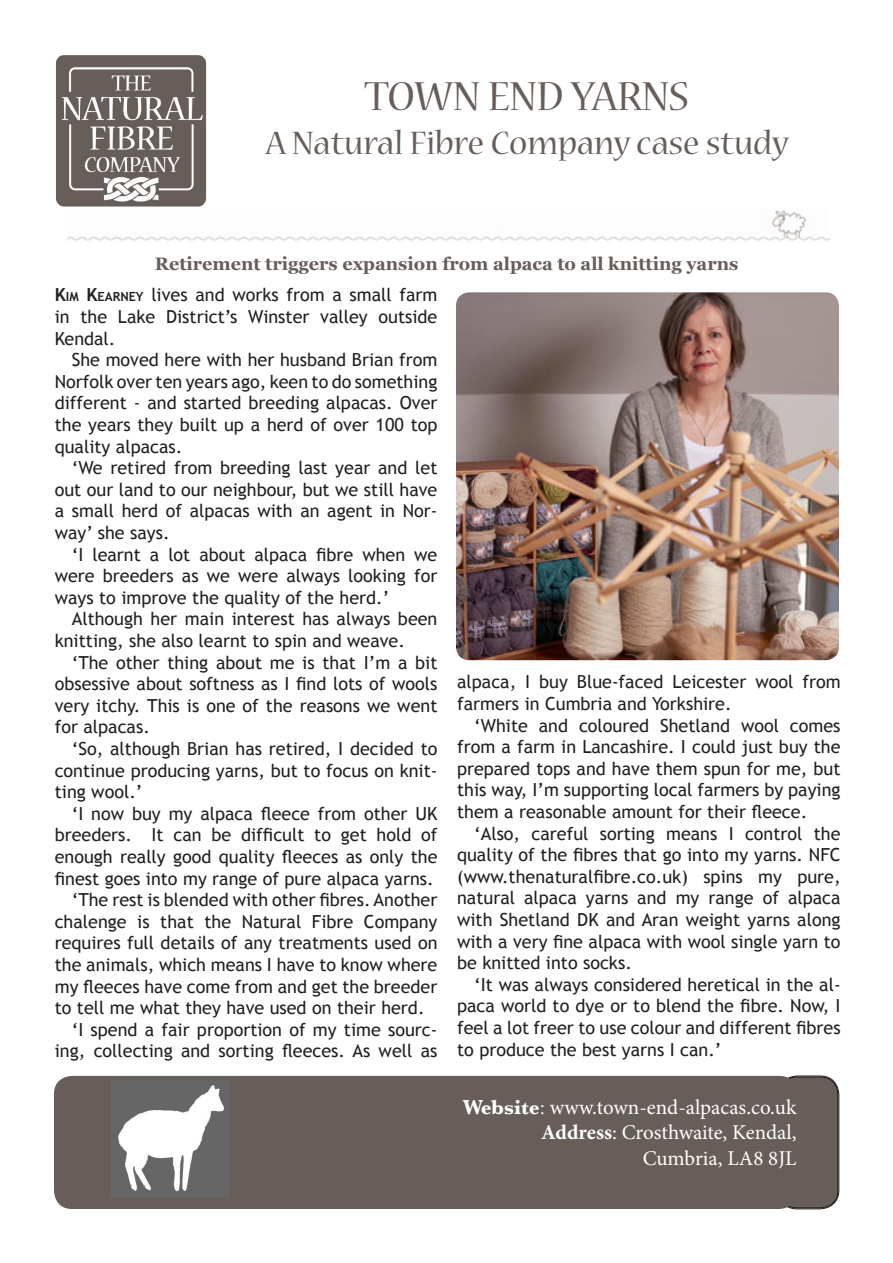
<style>
.page{position:relative;width:893px;height:1263px;background:#fff}
.page>*{position:absolute;margin:0;border:0;box-sizing:border-box;transform-origin:0 0}
.t1{font:45px "Nueva Std";color:#675e5a}
.t2{font:36px "Nueva Std";color:#675e5a}
.t3{font:21px "Minion Pro";color:#fff}
.t4{font:18px/21.6px "Trebuchet MS";color:#231f20;text-align:justify}
.t5{font:700 18px "Georgia";color:#675e5a}
.s1{font-weight:700}
.s2{font-weight:700;font-size:12.6px}
.s3{font-family:"Baskerville";font-weight:700}
.s4{font-family:"Baskerville"}
</style>
<div class="page">
<div style="left:779px;top:1076px;width:59px;height:132px;background:#675e5a;border-radius:18px"></div>
<div style="left:779px;top:1076px;width:59px;height:132px;border:1px solid #231f20;border-radius:18px"></div>
<div style="left:54px;top:1076px;width:743px;height:133px;background:#675e5a;border-radius:18px"></div>
<img style="left:456px;top:292px;width:383px;height:368px">
<img style="left:56px;top:55px;width:151px;height:152px">
<img style="left:111px;top:1080px;width:119px;height:117px">
<img style="left:67px;top:210px;width:763px;height:31px">
<p class="t1" style="left:364px;top:76px;width:326px">TOWN END YARNS</p>
<p class="t2" style="left:266px;top:126px;width:524px">A Natural Fibre Company case study</p>
<p class="t5" style="left:155px;top:250px;width:585px">Retirement triggers expansion from alpaca to all knitting yarns</p>
<p class="t4" style="left:55px;top:284px;width:384px"><span class="s1">K</span><span class="s2">IM</span> <span class="s1">K</span><span class="s2">EARNEY</span> lives and works from a small farm in the Lake District’s Winster valley outside Kendal.</p>
<p class="t4" style="left:55px;top:349px;width:384px;text-indent:17px">She moved here with her husband Brian from Norfolk over ten years ago, keen to do something different - and started breeding alpacas. Over the years they built up a herd of over 100 top quality alpacas.</p>
<p class="t4" style="left:55px;top:457px;width:384px;text-indent:17px">‘We retired from breeding last year and let out our land to our neighbour, but we still have a small herd of alpacas with an agent in Nor&shy;way’ she says.</p>
<p class="t4" style="left:55px;top:544px;width:384px;text-indent:17px">‘I learnt a lot about alpaca fibre when we were breeders as we were always looking for ways to improve the quality of the herd.’</p>
<p class="t4" style="left:55px;top:608px;width:384px;text-indent:17px">Although her main interest has always been knitting, she also learnt to spin and weave.</p>
<p class="t4" style="left:55px;top:652px;width:384px;text-indent:17px">‘The other thing about me is that I’m a bit obsessive about softness as I find lots of wools very itchy. This is one of the reasons we went for alpacas.</p>
<p class="t4" style="left:55px;top:738px;width:384px;text-indent:17px">‘So, although Brian has retired, I decided to continue producing yarns, but to focus on knit&shy;ting wool.’</p>
<p class="t4" style="left:55px;top:803px;width:384px;text-indent:17px">‘I now buy my alpaca fleece from other UK breeders. It can be difficult to get hold of enough really good quality fleeces as only the finest goes into my range of pure alpaca yarns.</p>
<p class="t4" style="left:55px;top:889px;width:384px;text-indent:17px">‘The rest is blended with other fibres. Another chalenge is that the Natural Fibre Company requires full details of any treatments used on the animals, which means I have to know where my fleeces have come from and get the breeder to tell me what they have used on their herd.</p>
<p class="t4" style="left:55px;top:1019px;width:384px;text-align:right">‘I spend a fair proportion of my time sourc&shy;ing, collecting and sorting fleeces. As well as</p>
<p class="t4" style="left:457px;top:671px;width:385px">alpaca, I buy Blue-faced Leicester wool from farmers in Cumbria and Yorkshire.</p>
<p class="t4" style="left:457px;top:715px;width:385px;text-indent:17px">‘White and coloured Shetland wool comes from a farm in Lancashire. I could just buy the prepared tops and have them spun for me, but this way, I’m supporting local farmers by paying them a reasonable amount for their fleece.</p>
<p class="t4" style="left:457px;top:823px;width:385px;text-indent:17px">‘Also, careful sorting means I control the quality of the fibres that go into my yarns. NFC (www.thenaturalfibre.co.uk) spins my pure, natural alpaca yarns and my range of alpaca with Shetland DK and Aran weight yarns along with a very fine alpaca with wool single yarn to be knitted into socks.</p>
<p class="t4" style="left:457px;top:974px;width:385px;text-indent:17px">‘It was always considered heretical in the al&shy;paca world to dye or to blend the fibre. Now, I feel a lot freer to use colour and different fibres to produce the best yarns I can.’</p>
<p class="t3" style="left:463px;top:1093px;width:335px"><span class="s3">Website</span><span class="s4">:</span> www.town-end-alpacas.co.uk</p>
<p class="t3" style="left:541px;top:1118px;width:257px"><span class="s1">Address</span>: Crosthwaite, Kendal,</p>
<p class="t3" style="left:643px;top:1144px;width:155px">Cumbria, LA8 8JL</p>
</div>
